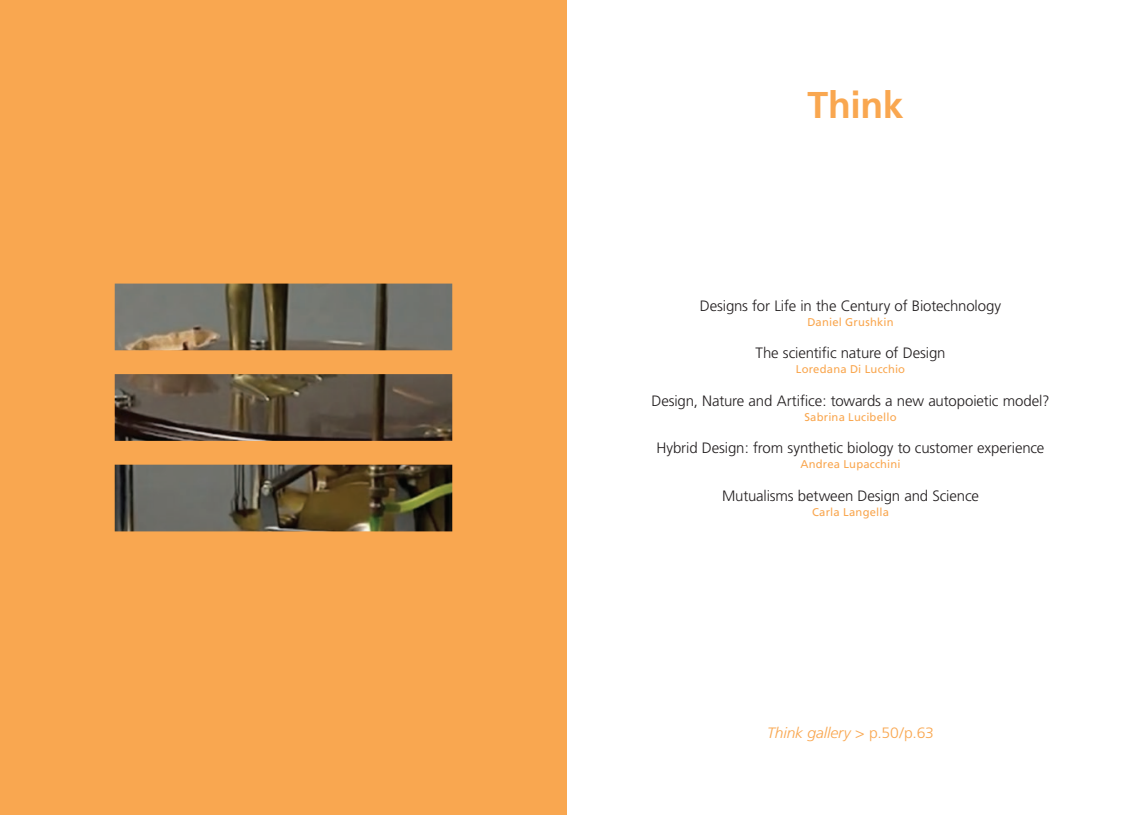
<style>
.page{position:relative;width:1134px;height:815px;background:#fff}
.page>*{position:absolute;margin:0;border:0;box-sizing:border-box;transform-origin:0 0}
.t1{font:700 37.25px "Frutiger";letter-spacing:-.01em;color:#f9a750}
.t2{font:300 15px "Frutiger";letter-spacing:-.01em;color:#231f20}
.t3{font:italic 300 15px "Frutiger";letter-spacing:-.01em;color:#f9a750;scale:1.05 1}
.t4{font:11.25px "Frutiger";letter-spacing:.015em;color:#f9a750}
.s1{font-style:normal}
</style>
<div class="page">
<div style="left:0;top:0;width:567px;height:815px;background:#f9a750"></div>
<img style="left:115px;top:284px;width:337px;height:247px">
<h1 class="t1" style="left:808px;top:83px;width:99px">Think</h1>
<p class="t2" style="left:700px;top:297px;width:303px">Designs for Life in the Century of Biotechnology</p>
<p class="t2" style="left:755px;top:345px;width:192px">The scientific nature of Design</p>
<p class="t2" style="left:651px;top:392px;width:400px">Design, Nature and Artifice: towards a new autopoietic model?</p>
<p class="t2" style="left:656px;top:440px;width:389px">Hybrid Design: from synthetic biology to customer experience</p>
<p class="t2" style="left:722px;top:487px;width:258px">Mutualisms between Design and Science</p>
<p class="t4" style="left:807px;top:315px;width:88px">Daniel Grushkin</p>
<p class="t4" style="left:796px;top:363px;width:111px">Loredana Di Lucchio</p>
<p class="t4" style="left:804px;top:410px;width:94px">Sabrina Lucibello</p>
<p class="t4" style="left:800px;top:458px;width:102px">Andrea Lupacchini</p>
<p class="t4" style="left:812px;top:505px;width:78px">Carla Langella</p>
<p class="t3" style="left:767px;top:724px;width:160px">Think gallery <span class="s1">&gt; p.50/p.63</span></p>
</div>
